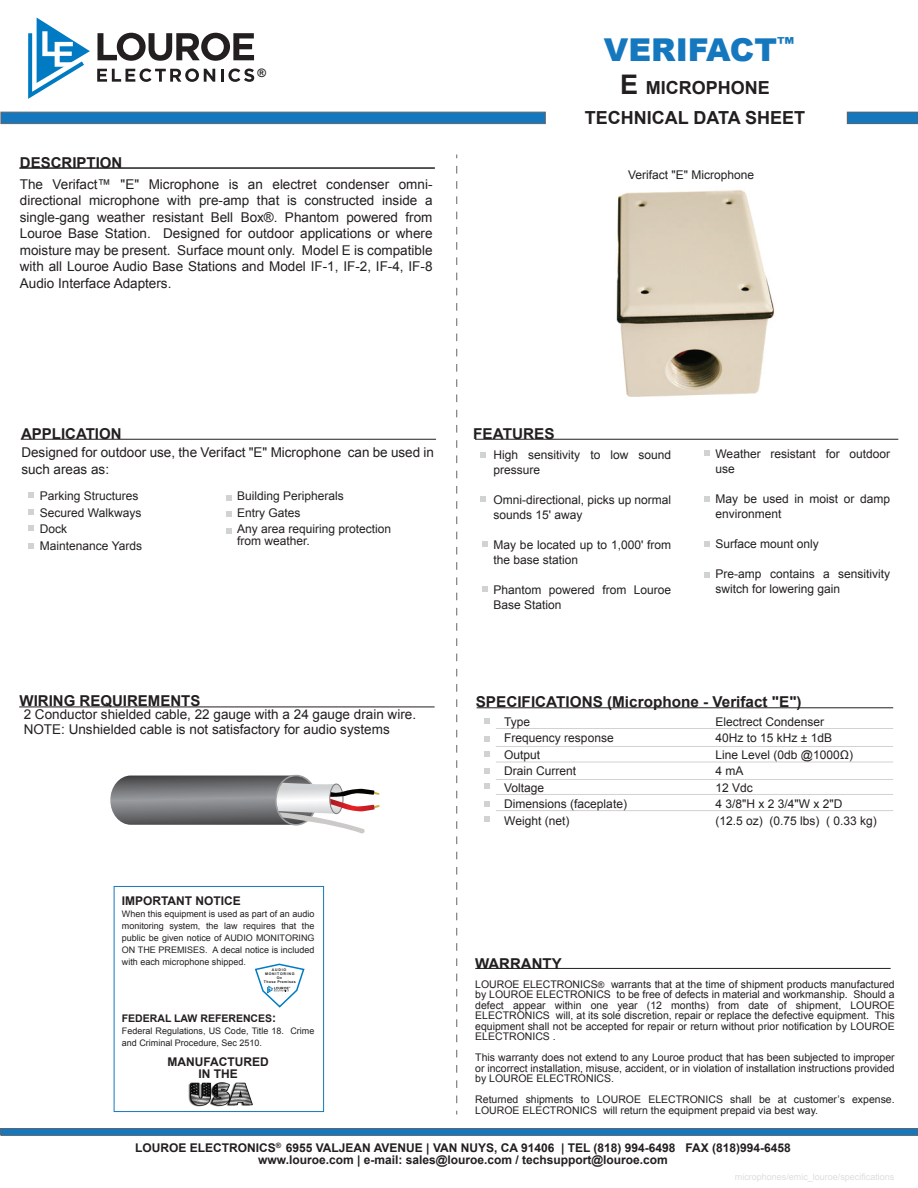
<style>
.page{position:relative;width:918px;height:1188px;background:#fff}
.page>*{position:absolute;margin:0;border:0;box-sizing:border-box;transform-origin:0 0}
.t1{font:900 31.5px "Arial";color:#1578be}
.t2{font:700 18px/30px "Arial";color:#231f20;text-align:center}
.t3{font:700 15px "Arial";color:#231f20}
.t4{font:13.5px/16.5px "Arial";color:#231f20}
.t5{font:12px/16.5px "Arial";color:#231f20}
.t6{font:700 12px/12px "Arial";color:#231f20;text-align:center}
.t7{font:700 11.7px "Arial";color:#231f20}
.t8{font:10.5px/10.5px "Arial";color:#231f20;text-align:justify}
.t9{font:700 10.5px "Arial";color:#231f20}
.t10{font:9px/12px "Arial";color:#231f20;text-align:justify}
.t11{font:9px "Arial";color:rgb(198 197 197/.57)}
.t12{font:700 7.35px "Arial";color:#231f20}
.t13{font:700 3.6px/4.1px "Arial";letter-spacing:.18em;color:#231f20;text-align:center}
.t14{font:1.65px "Arial";color:#231f20}
.s1{font-size:27px}
.s2{font-size:12px}
.s3{font-size:9px}
</style>
<div class="page">
<div style="left:1px;top:1129px;width:917px;height:6px;background:#1578be"></div>
<div style="left:1px;top:1128px;width:917px;height:8px;border:1px solid #636466"></div>
<svg style="left:368px;top:338px;width:341px;height:418px"></svg>
<svg style="left:0;top:111px;width:546px;height:13px;background:#2d7cb4"></svg>
<div style="left:847px;top:112px;width:71px;height:12px;background:#1578be"></div>
<div style="left:847px;top:112px;width:71px;height:12px;border:1px solid #636466"></div>
<svg style="left:98px;top:33px;width:156px;height:28px"></svg>
<svg style="left:97px;top:69px;width:118px;height:13px"></svg>
<svg style="left:221px;top:69px;width:33px;height:13px"></svg>
<svg style="left:28px;top:18px;width:62px;height:81px"></svg>
<svg style="left:456px;top:166px;width:1px;height:948px"></svg>
<svg style="left:29px;top:492px;width:5px;height:6px"></svg>
<svg style="left:29px;top:509px;width:5px;height:5px"></svg>
<svg style="left:29px;top:526px;width:5px;height:5px"></svg>
<svg style="left:29px;top:544px;width:5px;height:5px"></svg>
<svg style="left:226px;top:495px;width:5px;height:5px"></svg>
<svg style="left:226px;top:511px;width:5px;height:5px"></svg>
<svg style="left:226px;top:528px;width:5px;height:5px"></svg>
<img style="left:158px;top:1082px;width:130px;height:31px">
<svg style="left:255px;top:963px;width:50px;height:45px"></svg>
<div style="left:114px;top:886px;width:210px;height:226px;border:1px solid #1578be"></div>
<svg style="left:110px;top:774px;width:270px;height:60px"></svg>
<svg style="left:480px;top:453px;width:6px;height:5px"></svg>
<svg style="left:480px;top:497px;width:6px;height:5px"></svg>
<svg style="left:482px;top:542px;width:6px;height:5px"></svg>
<svg style="left:482px;top:587px;width:6px;height:5px"></svg>
<svg style="left:704px;top:451px;width:5px;height:5px"></svg>
<svg style="left:704px;top:572px;width:5px;height:5px"></svg>
<svg style="left:704px;top:497px;width:5px;height:5px"></svg>
<svg style="left:704px;top:542px;width:5px;height:5px"></svg>
<svg style="left:484px;top:719px;width:5px;height:5px"></svg>
<svg style="left:484px;top:737px;width:5px;height:5px"></svg>
<svg style="left:484px;top:752px;width:5px;height:5px"></svg>
<svg style="left:484px;top:784px;width:5px;height:5px"></svg>
<svg style="left:484px;top:769px;width:5px;height:5px"></svg>
<svg style="left:484px;top:801px;width:5px;height:6px"></svg>
<svg style="left:484px;top:817px;width:5px;height:5px"></svg>
<hr style="left:496px;top:728px;width:397px;height:1px;background:#d3d2d2">
<hr style="left:496px;top:746px;width:397px;height:1px;background:#d3d2d2">
<hr style="left:496px;top:762px;width:397px;height:1px;background:#d3d2d2">
<hr style="left:496px;top:779px;width:397px;height:1px;background:#d3d2d2">
<hr style="left:496px;top:794px;width:397px;height:1px;background:#d3d2d2">
<hr style="left:496px;top:810px;width:397px;height:1px;background:#d3d2d2">
<img style="left:610px;top:190px;width:165px;height:219px">
<h3 class="t3" style="left:20px;top:152px;width:104px">DESCRIPTION</h3>
<p class="t7" style="left:257px;top:65px;width:10px">®</p>
<p class="t4" style="left:20px;top:176px;width:414px;text-align:justify">The Verifact™ "E" Microphone is an electret condenser omni&shy;directional microphone with pre-amp that is constructed inside a single-gang weather resistant Bell Box®. Phantom powered from Louroe Base Station. Designed for outdoor applications or where moisture may be present. Surface mount only. Model E is compatible with all Louroe Audio Base Stations and Model IF-1, IF-2, IF-4, IF-8<br>Audio Interface Adapters.</p>
<h1 class="t1" style="left:604px;top:27px;width:192px">VERIFACT<sup>™</sup></h1>
<h2 class="t2" style="left:585px;top:73px;width:222px"><span class="s1">E</span> MICROPHONE<br>TECHNICAL DATA SHEET</h2>
<p class="t5" style="left:628px;top:167px;width:127px">Verifact "E" Microphone</p>
<h3 class="t3" style="left:21px;top:424px;width:102px">APPLICATION</h3>
<p class="t4" style="left:21px;top:445px;width:414px">Designed for outdoor use, the Verifact "E" Microphone can be used in such areas as:</p>
<p class="t5" style="left:40px;top:488px;width:104px">Parking Structures<br>Secured Walkways<br>Dock<br>Maintenance Yards</p>
<p class="t5" style="left:237px;top:488px;width:156px">Building Peripherals<br>Entry Gates<br>Any area requiring protection</p>
<p class="t5" style="left:237px;top:533px;width:74px">from weather.</p>
<h3 class="t3" style="left:20px;top:690px;width:182px">WIRING REQUIREMENTS</h3>
<p class="t4" style="left:24px;top:707px;width:394px;line-height:15px">2 Conductor shielded cable, 22 gauge with a 24 gauge drain wire.<br>NOTE: Unshielded cable is not satisfactory for audio systems</p>
<p class="t6" style="left:122px;top:896px;width:121px">IMPORTANT NOTICE</p>
<p class="t10" style="left:122px;top:908px;width:194px">When this equipment is used as part of an audio monitoring system, the law requires that the public be given notice of AUDIO MONITORING ON THE PREMISES. A decal notice is included with each microphone shipped.</p>
<p class="t13" style="left:264px;top:968px;width:33px">AUDIO<br>MONITORING<br>On<br>These Premises</p>
<p class="t14" style="left:289px;top:986px;width:3px">®</p>
<p class="t9" style="left:122px;top:1012px;width:156px">FEDERAL LAW REFERENCES<span class="s2">:</span></p>
<p class="t10" style="left:122px;top:1025px;width:194px">Federal Regulations, US Code, Title 18. Crime and Criminal Procedure, Sec 2510.</p>
<p class="t6" style="left:168px;top:1056px;width:103px">MANUFACTURED<br>IN THE</p>
<h3 class="t3" style="left:473px;top:424px;width:83px">FEATURES</h3>
<p class="t5" style="left:493px;top:447px;width:179px;line-height:15px">High sensitivity to low sound pressure</p>
<p class="t5" style="left:493px;top:492px;width:179px;line-height:15px">Omni-directional, picks up normal sounds 15' away</p>
<p class="t5" style="left:493px;top:537px;width:179px;line-height:15px">May be located up to 1,000' from the base station</p>
<p class="t5" style="left:493px;top:582px;width:179px;line-height:15px">Phantom powered from Louroe<br>Base Station</p>
<p class="t5" style="left:716px;top:447px;width:176px;line-height:15px">Weather resistant for outdoor use</p>
<p class="t5" style="left:716px;top:492px;width:176px;line-height:15px">May be used in moist or damp environment</p>
<p class="t5" style="left:716px;top:536px;width:105px">Surface mount only</p>
<p class="t5" style="left:716px;top:567px;width:176px;line-height:15px">Pre-amp contains a sensitivity switch for lowering gain</p>
<h3 class="t3" style="left:476px;top:692px;width:327px">SPECIFICATIONS (Microphone - Verifact "E")</h3>
<p class="t5" style="left:504px;top:713px;width:124px">Type<br>Frequency response<br>Output<br>Drain Current<br>Voltage<br>Dimensions (faceplate)<br>Weight (net)</p>
<p class="t5" style="left:716px;top:713px;width:163px">Electrect Condenser<br>40Hz to 15 kHz ± 1dB<br>Line Level (0db @1000Ω)<br>4 mA<br>12 Vdc<br>4 3/8"H x 2 3/4"W x 2"D<br>(12.5 oz) (0.75 lbs) ( 0.33 kg)</p>
<h3 class="t3" style="left:475px;top:954px;width:88px">WARRANTY</h3>
<p class="t8" style="left:475px;top:979px;width:421px">LOUROE ELECTRONICS<span class="s3">®</span> warrants that at the time of shipment products manufactured by LOUROE ELECTRONICS to be free of defects in material and workmanship. Should a defect appear within one year (12 months) from date of shipment, LOUROE ELECTRONICS will, at its sole discretion, repair or replace the defective equipment. This equipment shall not be accepted for repair or return without prior notification by LOUROE ELECTRONICS .</p>
<p class="t8" style="left:475px;top:1052px;width:421px">This warranty does not extend to any Louroe product that has been subjected to improper or incorrect installation, misuse, accident, or in violation of installation instructions provided by LOUROE ELECTRONICS.</p>
<p class="t8" style="left:475px;top:1094px;width:421px">Returned shipments to LOUROE ELECTRONICS shall be at customer’s expense.<br>LOUROE ELECTRONICS will return the equipment prepaid via best way.</p>
<p class="t6" style="left:135px;top:1142px;width:657px">LOUROE ELECTRONICS 6955 VALJEAN AVENUE | VAN NUYS, CA 91406 | TEL (818) 994-6498 FAX (818)994-6458 www.louroe.com | e-mail: sales@louroe.com / techsupport@louroe.com</p>
<p class="t12" style="left:276px;top:1141px;width:7px">®</p>
<p class="t11" style="left:735px;top:1171px;width:161px">microphones/emic_louroe/specifications</p>
</div>
